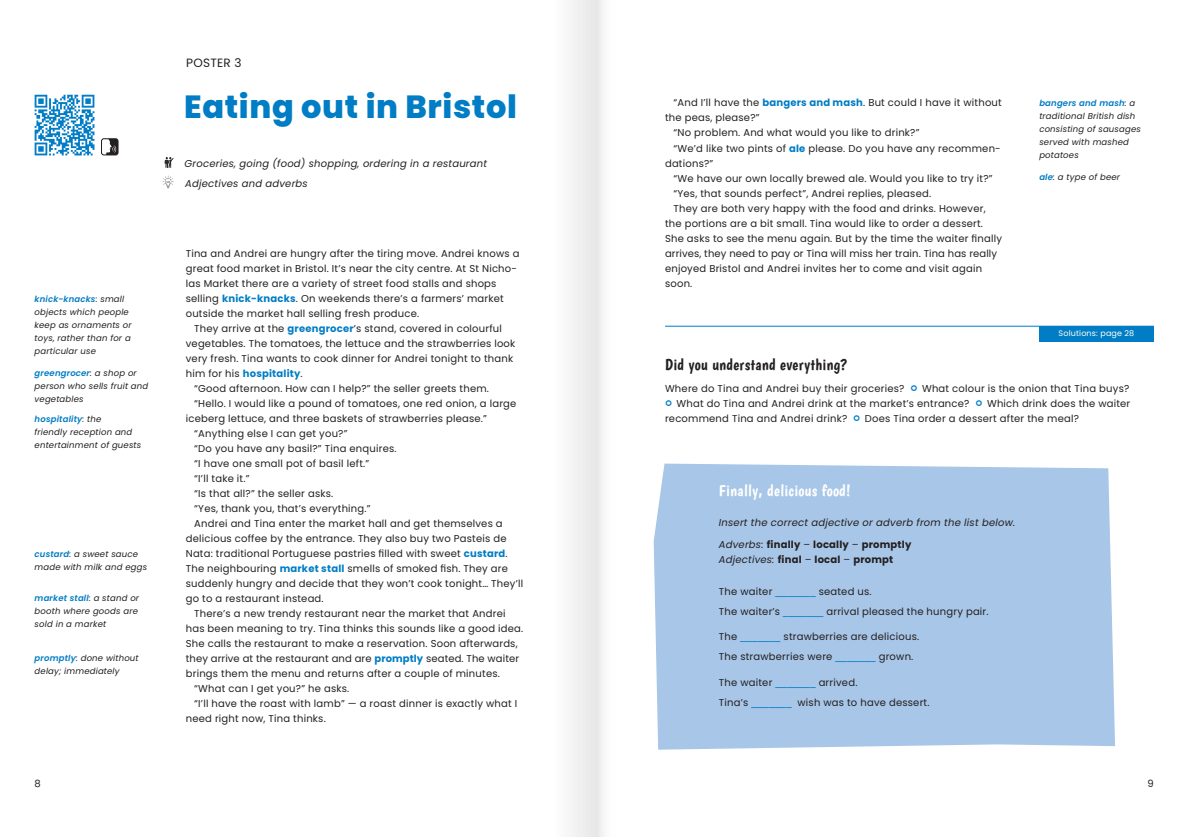
<style>
.page{position:relative;width:1191px;height:837px;background:#fff}
.page>*{position:absolute;margin:0;border:0;box-sizing:border-box;transform-origin:0 0}
.t1{font:800 32px "Poppins";letter-spacing:.02em;color:#007dc5}
.t2{font:16px "Boogaloo";letter-spacing:.02em;color:#231f20}
.t3{font:16px "Boogaloo";letter-spacing:.02em;color:#fff}
.t4{font:12px "Poppins";letter-spacing:.02em;color:#231f20}
.t5{font:10px/19.8px "Poppins";letter-spacing:.02em;color:#231f20}
.t6{font:italic 10px/20.5px "Poppins";letter-spacing:.02em;color:#231f20}
.t7{font:700 10px/15px "Poppins";letter-spacing:.02em;color:#231f20}
.t8{font:700 10px "Poppins";letter-spacing:.02em;color:#007dc5}
.t9{font:italic 8.5px/13px "Poppins";letter-spacing:.02em;color:#231f20}
.t10{font:8px "Poppins";letter-spacing:.02em;color:#fff}
.s1{font-weight:600;color:#007dc5}
.s2{font-weight:700;color:#007dc5}
.s3{font-weight:400;color:#231f20}
.s4{font-weight:400;font-style:italic}
.s5{font-weight:400}
.s6{font-family:"Arial";color:#007dc5}
</style>
<div class="page">
<img style="left:34px;top:94px;width:61px;height:62px">
<svg style="left:101px;top:140px;width:15px;height:15px"></svg>
<div style="left:101px;top:138px;width:17px;height:17px;border:1px solid #231f20;border-radius:2px"></div>
<svg style="left:653px;top:463px;width:462px;height:286px;background:#afcbe9"></svg>
<div style="left:1039px;top:326px;width:114px;height:15px;background:#007dc5"></div>
<hr style="left:665px;top:325px;width:488px;height:1px;background:#007dc5">
<svg style="left:164px;top:157px;width:10px;height:10px"></svg>
<svg style="left:163px;top:175px;width:11px;height:14px"></svg>
<div style="left:572px;top:0;width:31px;height:836px;background:#eee"></div>
<p class="t9" style="left:35px;top:292px;width:99px"><span class="s1">knick-knacks</span>: small objects which people keep as ornaments or toys, rather than for a particular use</p>
<p class="t9" style="left:35px;top:367px;width:115px"><span class="s1">greengrocer</span>: a shop or person who sells fruit and vegetables</p>
<p class="t9" style="left:35px;top:413px;width:108px"><span class="s1">hospitality</span>: the<br>friendly reception and entertainment of guests</p>
<p class="t9" style="left:35px;top:547px;width:114px"><span class="s1">custard</span>: a sweet sauce made with milk and eggs</p>
<p class="t9" style="left:35px;top:591px;width:106px"><span class="s1">market stall</span>: a stand or booth where goods are sold in a market</p>
<p class="t9" style="left:35px;top:651px;width:106px"><span class="s1">promptly</span>: done without delay; immediately</p>
<p class="t4" style="left:186px;top:56px;width:57px">POSTER 3</p>
<h1 class="t1" style="left:184px;top:89px;width:334px">Eating out in Bristol</h1>
<p class="t6" style="left:185px;top:153px;width:304px">Groceries, going (food) shopping, ordering in a restaurant<br>Adjectives and adverbs</p>
<p class="t5" style="left:186px;top:243px;width:335px">Tina and Andrei are hungry after the tiring move. Andrei knows a</p>
<p class="t5" style="left:186px;top:258px;width:333px">great food market in Bristol. It’s near the city centre. At St Nicho-</p>
<p class="t5" style="left:186px;top:273px;width:312px">las Market there are a variety of street food stalls and shops</p>
<p class="t5" style="left:186px;top:288px;width:319px">selling <span class="s2">knick-knacks</span>. On weekends there’s a farmers’ market</p>
<p class="t5" style="left:186px;top:303px;width:235px">outside the market hall selling fresh produce.</p>
<p class="t5" style="left:194px;top:318px;width:309px">They arrive at the <span class="s2">greengrocer</span>’s stand, covered in colourful</p>
<p class="t5" style="left:186px;top:333px;width:331px">vegetables. The tomatoes, the lettuce and the strawberries look</p>
<p class="t5" style="left:186px;top:348px;width:329px">very fresh. Tina wants to cook dinner for Andrei tonight to thank</p>
<p class="t8" style="left:186px;top:367px;width:118px"><span class="s3">him for his</span> hospitality<span class="s3">.</span></p>
<p class="t5" style="left:194px;top:378px;width:296px">“Good afternoon. How can I help?” the seller greets them.</p>
<p class="t5" style="left:194px;top:393px;width:324px">“Hello. I would like a pound of tomatoes, one red onion, a large</p>
<p class="t5" style="left:186px;top:408px;width:303px">iceberg lettuce, and three baskets of strawberries please.”</p>
<p class="t5" style="left:194px;top:423px;width:155px">“Anything else I can get you?”</p>
<p class="t5" style="left:194px;top:438px;width:204px">“Do you have any basil?” Tina enquires.</p>
<p class="t5" style="left:194px;top:453px;width:176px">“I have one small pot of basil left.”</p>
<p class="t5" style="left:194px;top:468px;width:57px">“I’ll take it.”</p>
<p class="t5" style="left:194px;top:483px;width:140px">“Is that all?” the seller asks.</p>
<p class="t5" style="left:194px;top:498px;width:178px">“Yes, thank you, that’s everything.”</p>
<p class="t5" style="left:194px;top:513px;width:310px">Andrei and Tina enter the market hall and get themselves a</p>
<p class="t5" style="left:186px;top:528px;width:322px">delicious coffee by the entrance. They also buy two Pasteis de</p>
<p class="t5" style="left:186px;top:543px;width:323px">Nata: traditional Portuguese pastries filled with sweet <span class="s2">custard</span>.</p>
<p class="t5" style="left:186px;top:558px;width:324px">The neighbouring <span class="s2">market stall</span> smells of smoked fish. They are</p>
<p class="t5" style="left:186px;top:573px;width:339px">suddenly hungry and decide that they won’t cook tonight… They’ll</p>
<p class="t5" style="left:186px;top:588px;width:139px">go to a restaurant instead.</p>
<p class="t5" style="left:194px;top:603px;width:313px">There’s a new trendy restaurant near the market that Andrei</p>
<p class="t5" style="left:186px;top:618px;width:339px">has been meaning to try. Tina thinks this sounds like a good idea.</p>
<p class="t5" style="left:186px;top:633px;width:333px">She calls the restaurant to make a reservation. Soon afterwards,</p>
<p class="t5" style="left:186px;top:648px;width:335px">they arrive at the restaurant and are <span class="s2">promptly</span> seated. The waiter</p>
<p class="t5" style="left:186px;top:663px;width:316px">brings them the menu and returns after a couple of minutes.</p>
<p class="t5" style="left:194px;top:678px;width:156px">“What can I get you?” he asks.</p>
<p class="t5" style="left:194px;top:693px;width:324px">“I’ll have the roast with lamb” — a roast dinner is exactly what I</p>
<p class="t5" style="left:186px;top:708px;width:142px">need right now, Tina thinks.</p>
<p class="t5" style="left:673px;top:93px;width:330px">“And I’ll have the <span class="s2">bangers and mash</span>. But could I have it without</p>
<p class="t5" style="left:665px;top:108px;width:96px">the peas, please?”</p>
<p class="t5" style="left:673px;top:123px;width:247px">“No problem. And what would you like to drink?”</p>
<p class="t5" style="left:673px;top:138px;width:329px">“We’d like two pints of <span class="s2">ale</span> please. Do you have any recommen-</p>
<p class="t5" style="left:665px;top:153px;width:50px">dations?”</p>
<p class="t5" style="left:673px;top:168px;width:320px">“We have our own locally brewed ale. Would you like to try it?”</p>
<p class="t5" style="left:673px;top:183px;width:259px">“Yes, that sounds perfect”, Andrei replies, pleased.</p>
<p class="t5" style="left:673px;top:198px;width:314px">They are both very happy with the food and drinks. However,</p>
<p class="t5" style="left:665px;top:213px;width:319px">the portions are a bit small. Tina would like to order a dessert.</p>
<p class="t5" style="left:665px;top:228px;width:338px">She asks to see the menu again. But by the time the waiter finally</p>
<p class="t5" style="left:665px;top:243px;width:333px">arrives, they need to pay or Tina will miss her train. Tina has really</p>
<p class="t5" style="left:665px;top:258px;width:319px">enjoyed Bristol and Andrei invites her to come and visit again</p>
<p class="t5" style="left:665px;top:273px;width:29px">soon.</p>
<p class="t9" style="left:1039px;top:96px;width:103px"><span class="s1">bangers and mash</span>: a traditional British dish consisting of sausages served with mashed potatoes</p>
<p class="t9" style="left:1039px;top:171px;width:82px"><span class="s1">ale</span>: a type of beer</p>
<p class="t10" style="left:1058px;top:328px;width:77px">Solutions: page 28</p>
<h2 class="t2" style="left:665px;top:354px;width:184px">Did you understand everything?</h2>
<p class="t5" style="left:665px;top:378px;width:241px">Where do Tina and Andrei buy their groceries?</p>
<p class="t5" style="left:676px;top:380px;width:454px;line-height:15px;text-indent:245px">What colour is the onion that Tina buys?<br>What do Tina and Andrei drink at the market’s entrance?</p>
<p class="t5" style="left:987px;top:393px;width:145px">Which drink does the waiter</p>
<p class="t5" style="left:665px;top:408px;width:184px">recommend Tina and Andrei drink?</p>
<p class="t5" style="left:865px;top:408px;width:215px">Does Tina order a dessert after the meal?</p>
<h2 class="t3" style="left:719px;top:480px;width:133px">Finally, delicious food!</h2>
<p class="t6" style="left:719px;top:512px;width:298px">Insert the correct adjective or adverb from the list below.</p>
<p class="t7" style="left:719px;top:537px;width:194px"><span class="s4">Adverbs:</span> finally <span class="s5">–</span> locally <span class="s5">–</span> promptly<br><span class="s4">Adjectives:</span> final <span class="s5">–</span> local <span class="s5">–</span> prompt</p>
<p class="t5" style="left:719px;top:581px;width:271px">The waiter <span class="s6">_______</span> seated us.<br>The waiter’s <span class="s6">_______</span> arrival pleased the hungry pair.</p>
<p class="t5" style="left:719px;top:626px;width:202px">The <span class="s6">_______</span> strawberries are delicious.<br>The strawberries were <span class="s6">_______</span> grown.</p>
<p class="t5" style="left:719px;top:672px;width:212px">The waiter <span class="s6">_______</span> arrived.<br>Tina’s <span class="s6">_______</span> wish was to have dessert.</p>
<p class="t5" style="left:35px;top:773px;width:8px">8</p>
<p class="t5" style="left:1147px;top:773px;width:8px">9</p>
</div>
